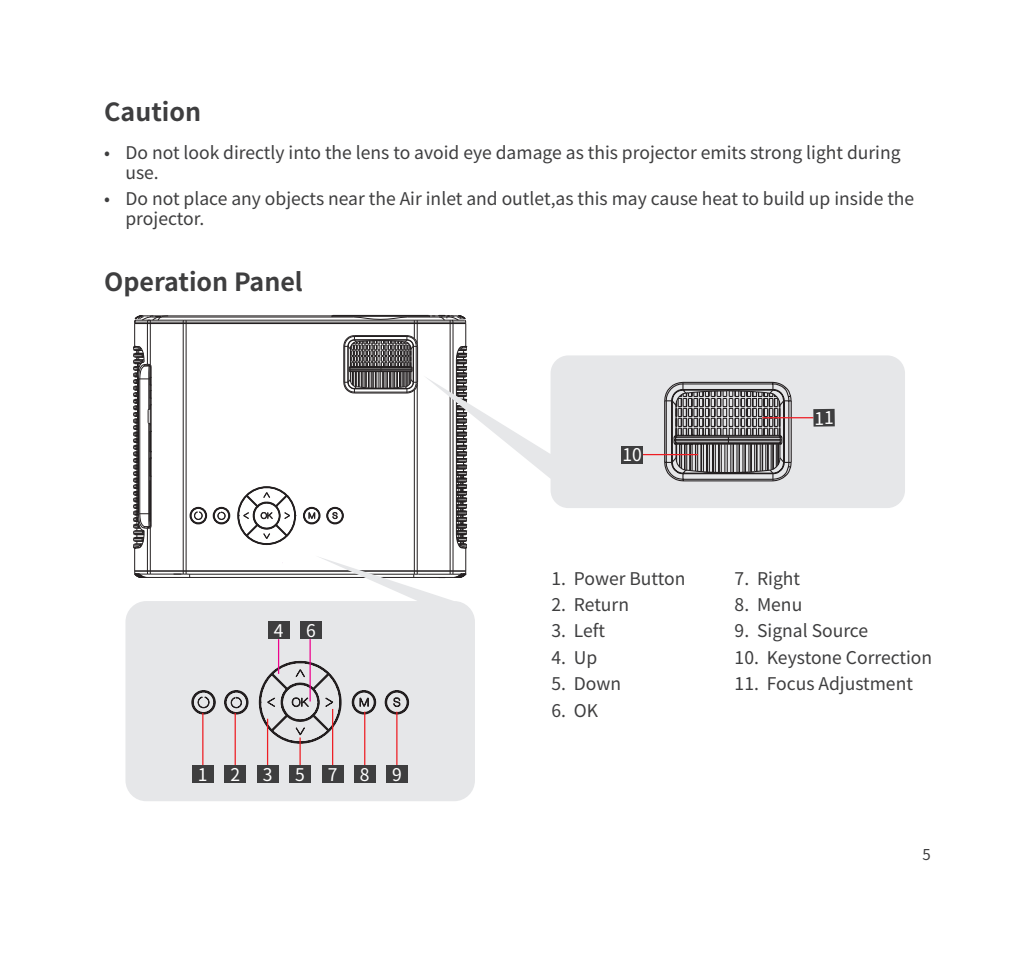
<style>
.page{position:relative;width:1035px;height:964px;background:#fff}
.page>*{position:absolute;margin:0;border:0;box-sizing:border-box;transform-origin:0 0}
.副标题{font:700 25px "Noto Sans Hant";color:#3e3e3f}
.正文A{font:17.5px/20px "Noto Sans Hant";color:#3e3e3f}
.正文AforB{font:17.5px "Noto Sans Hant";color:#fff}
.t1{font:15px "Noto Sans Hant";color:#3e3e3f}
</style>
<div class="page">
<hr style="left:141px;top:315px;width:316px;height:1px;background:#231f20">
<hr style="left:151px;top:317px;width:203px;height:1px;background:#231f20">
<hr style="left:186px;top:320px;width:228px;height:1px;background:#231f20">
<hr style="left:135px;top:322px;width:330px;height:1px;background:#231f20">
<hr style="left:135px;top:323px;width:331px;height:1px;background:#231f20">
<svg style="left:308px;top:512px;width:7px;height:7px"></svg>
<hr style="left:135px;top:570px;width:331px;height:1px;background:#231f20">
<hr style="left:135px;top:571px;width:331px;height:1px;background:#231f20">
<hr style="left:143px;top:577px;width:316px;height:1px;background:#231f20">
<div style="left:326px;top:507px;width:17px;height:17px;border:1px solid #231f20;border-radius:50%"></div>
<div style="left:327px;top:507px;width:16px;height:17px;border:1px solid #231f20;border-radius:50%"></div>
<div style="left:327px;top:508px;width:16px;height:16px;border:1px solid #231f20;border-radius:50%"></div>
<div style="left:327px;top:508px;width:15px;height:15px;border:1px solid #231f20;border-radius:50%"></div>
<div style="left:303px;top:507px;width:17px;height:17px;border:1px solid #231f20;border-radius:50%"></div>
<div style="left:304px;top:507px;width:16px;height:17px;border:1px solid #231f20;border-radius:50%"></div>
<div style="left:304px;top:508px;width:16px;height:16px;border:1px solid #231f20;border-radius:50%"></div>
<div style="left:304px;top:508px;width:15px;height:15px;border:1px solid #231f20;border-radius:50%"></div>
<div style="left:213px;top:507px;width:17px;height:17px;border:1px solid #231f20;border-radius:50%"></div>
<div style="left:213px;top:508px;width:16px;height:16px;border:1px solid #231f20;border-radius:50%"></div>
<div style="left:214px;top:508px;width:15px;height:15px;border:1px solid #231f20;border-radius:50%"></div>
<div style="left:217px;top:512px;width:9px;height:8px;border:1px solid #231f20;border-radius:3px"></div>
<div style="left:217px;top:512px;width:8px;height:8px;border:1px solid #231f20;border-radius:3px"></div>
<div style="left:190px;top:507px;width:17px;height:17px;border:1px solid #231f20;border-radius:50%"></div>
<div style="left:190px;top:507px;width:16px;height:17px;border:1px solid #231f20;border-radius:50%"></div>
<div style="left:190px;top:508px;width:16px;height:16px;border:1px solid #231f20;border-radius:50%"></div>
<div style="left:191px;top:508px;width:15px;height:15px;border:1px solid #231f20;border-radius:50%"></div>
<div style="left:194px;top:511px;width:9px;height:9px;border:1px solid #231f20;border-radius:4px"></div>
<div style="left:194px;top:512px;width:8px;height:7px;border:1px solid #231f20;border-radius:50%"></div>
<hr style="left:190px;top:574px;width:224px;height:1px;background:#231f20">
<svg style="left:237px;top:486px;width:60px;height:59px"></svg>
<svg style="left:331px;top:315px;width:137px;height:263px"></svg>
<svg style="left:134px;top:315px;width:56px;height:263px"></svg>
<svg style="left:423px;top:355px;width:482px;height:153px;fill:#e6e7e9"></svg>
<div style="left:125px;top:601px;width:350px;height:200px;background:#e6e7e9;border-radius:21px"></div>
<svg style="left:191px;top:658px;width:218px;height:88px"></svg>
<hr style="left:202px;top:713px;width:1px;height:53px;background:#ee1d23">
<div style="left:192px;top:765px;width:21px;height:18px;background:#3e3e3f"></div>
<hr style="left:235px;top:713px;width:1px;height:53px;background:#ee1d23">
<div style="left:225px;top:765px;width:21px;height:18px;background:#3e3e3f"></div>
<hr style="left:267px;top:719px;width:1px;height:47px;background:#ee1d23">
<div style="left:257px;top:765px;width:21px;height:18px;background:#3e3e3f"></div>
<hr style="left:299px;top:737px;width:2px;height:29px;background:#ee1d23">
<div style="left:289px;top:765px;width:22px;height:18px;background:#3e3e3f"></div>
<hr style="left:332px;top:709px;width:1px;height:57px;background:#ee1d23">
<div style="left:322px;top:765px;width:21px;height:18px;background:#3e3e3f"></div>
<hr style="left:364px;top:711px;width:1px;height:55px;background:#ee1d23">
<div style="left:354px;top:765px;width:21px;height:18px;background:#3e3e3f"></div>
<hr style="left:396px;top:711px;width:1px;height:55px;background:#ee1d23">
<div style="left:386px;top:765px;width:21px;height:18px;background:#3e3e3f"></div>
<div style="left:268px;top:621px;width:21px;height:18px;background:#3e3e3f"></div>
<div style="left:300px;top:621px;width:22px;height:18px;background:#3e3e3f"></div>
<hr style="left:278px;top:639px;width:1px;height:35px;background:#ed028c">
<hr style="left:309px;top:639px;width:2px;height:62px;background:#ed028c">
<svg style="left:663px;top:381px;width:129px;height:101px;background:#7f7e7f"></svg>
<hr style="left:762px;top:417px;width:51px;height:1px;background:#ee1d23">
<hr style="left:642px;top:454px;width:56px;height:1px;background:#ee1d23">
<div style="left:813px;top:409px;width:22px;height:18px;background:#3e3e3f"></div>
<div style="left:621px;top:446px;width:22px;height:17px;background:#3e3e3f"></div>
<p class="副标题" style="left:104px;top:97px;width:98px">Caution</p>
<p class="正文A" style="left:125px;top:143px;width:776px;text-indent:-21px">• Do not look directly into the lens to avoid eye damage as this projector emits strong light during use.</p>
<p class="正文A" style="left:125px;top:189px;width:790px;text-indent:-21px">• Do not place any objects near the Air inlet and outlet,as this may cause heat to build up inside the projector.</p>
<p class="副标题" style="left:104px;top:268px;width:200px">Operation Panel</p>
<p class="正文AforB" style="left:274px;top:621px;width:11px">4</p>
<p class="正文AforB" style="left:306px;top:621px;width:11px">6</p>
<p class="正文AforB" style="left:198px;top:764px;width:11px">1</p>
<p class="正文AforB" style="left:230px;top:764px;width:11px">2</p>
<p class="正文AforB" style="left:263px;top:764px;width:11px">3</p>
<p class="正文AforB" style="left:295px;top:764px;width:11px">5</p>
<p class="正文AforB" style="left:328px;top:764px;width:11px">7</p>
<p class="正文AforB" style="left:360px;top:764px;width:11px">8</p>
<p class="正文AforB" style="left:392px;top:764px;width:11px">9</p>
<p class="正文AforB" style="left:622px;top:445px;width:21px">10</p>
<p class="正文A" style="left:551px;top:568px;width:135px">1. Power Button</p>
<p class="正文A" style="left:551px;top:595px;width:79px">2. Return</p>
<p class="正文A" style="left:551px;top:621px;width:55px">3. Left</p>
<p class="正文A" style="left:551px;top:648px;width:47px">4. Up</p>
<p class="正文A" style="left:551px;top:674px;width:71px">5. Down</p>
<p class="正文A" style="left:551px;top:700px;width:48px">6. OK</p>
<p class="正文A" style="left:734px;top:568px;width:67px">7. Right</p>
<p class="正文A" style="left:734px;top:595px;width:69px">8. Menu</p>
<p class="正文A" style="left:734px;top:621px;width:135px">9. Signal Source</p>
<p class="正文A" style="left:734px;top:648px;width:199px">10. Keystone Correction</p>
<p class="正文A" style="left:734px;top:674px;width:180px">11. Focus Adjustment</p>
<p class="t1" style="left:922px;top:846px;width:10px">5</p>
</div>
